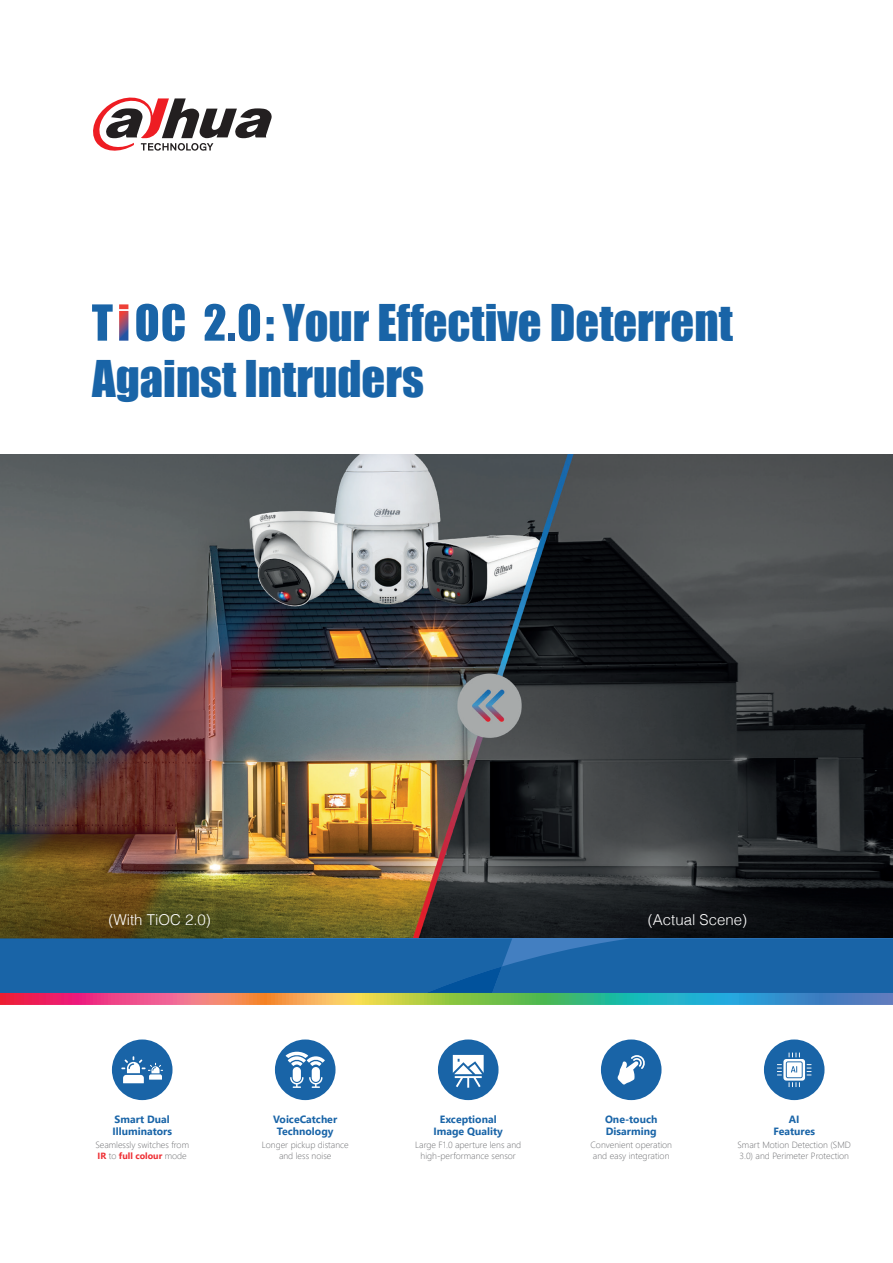
<style>
.page{position:relative;width:893px;height:1263px;background:#fff}
.page>*{position:absolute;margin:0;border:0;box-sizing:border-box;transform-origin:0 0}
.t1{font:46.5px/55.8px "Impact";color:#1964a7}
.t2{font:300 15px "Helvetica";color:#fff}
.t3{font:700 10.5px/12.6px "Segoe UI";color:#1a65a8;text-align:center}
.t4{font:300 9px/10.8px "Segoe UI";color:#6d6e71}
.s1{font-weight:700;color:#ee2e33}
</style>
<div class="page">
<img style="left:0;top:455px;width:893px;height:483px">
<svg style="left:93px;top:97px;width:179px;height:54px"></svg>
<div style="left:0;top:938px;width:893px;height:55px;background:#1964a7"></div>
<div style="left:438px;top:1039px;width:60px;height:61px;background:#1964a7;border-radius:50%"></div>
<div style="left:764px;top:1039px;width:60px;height:61px;background:#1964a7;border-radius:50%"></div>
<div style="left:112px;top:1039px;width:61px;height:61px;background:#1964a7;border-radius:50%"></div>
<div style="left:275px;top:1039px;width:60px;height:61px;background:#1964a7;border-radius:50%"></div>
<div style="left:601px;top:1039px;width:60px;height:61px;background:#1964a7;border-radius:50%"></div>
<svg style="left:121px;top:1056px;width:42px;height:27px"></svg>
<svg style="left:309px;top:1077px;width:13px;height:11px"></svg>
<div style="left:312px;top:1067px;width:8px;height:15px;background:#fff;border-radius:4px"></div>
<svg style="left:290px;top:1077px;width:13px;height:11px"></svg>
<div style="left:293px;top:1067px;width:8px;height:15px;background:#fff;border-radius:4px"></div>
<svg style="left:286px;top:1052px;width:39px;height:14px"></svg>
<svg style="left:617px;top:1055px;width:28px;height:29px"></svg>
<svg style="left:777px;top:1052px;width:34px;height:35px"></svg>
<svg style="left:453px;top:1055px;width:31px;height:33px"></svg>
<svg style="left:0;top:993px;width:893px;height:12px;background:#949280"></svg>
<svg style="left:92px;top:304px;width:21px;height:37px"></svg>
<svg style="left:119px;top:304px;width:9px;height:37px"></svg>
<svg style="left:136px;top:304px;width:49px;height:37px"></svg>
<svg style="left:205px;top:304px;width:20px;height:37px"></svg>
<div style="left:228px;top:333px;width:7px;height:8px;background:#1f5e9f"></div>
<svg style="left:239px;top:304px;width:21px;height:37px"></svg>
<h1 class="t1" style="left:92px;top:294px;width:642px;text-indent:173px">: Your Effective Deterrent<br>Against Intruders</h1>
<h2 class="t2" style="left:108px;top:907px;width:104px">(With TiOC 2.0)</h2>
<h2 class="t2" style="left:648px;top:907px;width:101px">(Actual Scene)</h2>
<p class="t3" style="left:112px;top:1112px;width:61px;text-align:left">Smart Dual<br>Illuminators</p>
<p class="t4" style="left:95px;top:1139px;width:95px">Seamlessly switches from<br><span class="s1">IR</span> to <span class="s1">full colour</span> mode</p>
<p class="t3" style="left:273px;top:1112px;width:65px">VoiceCatcher<br>Technology</p>
<p class="t4" style="left:262px;top:1139px;width:89px;text-align:center">Longer pickup distance and less noise</p>
<p class="t3" style="left:434px;top:1112px;width:71px">Exceptional<br>Image Quality</p>
<p class="t4" style="left:415px;top:1139px;width:108px;text-align:center">Large F1.0 aperture lens and high-performance sensor</p>
<p class="t3" style="left:605px;top:1112px;width:54px;text-align:left">One-touch<br>Disarming</p>
<p class="t4" style="left:590px;top:1139px;width:83px">Convenient operation and easy integration</p>
<p class="t3" style="left:773px;top:1112px;width:43px">AI<br>Features</p>
<p class="t4" style="left:737px;top:1139px;width:115px">Smart Motion Detection (SMD<br>3.0) and Perimeter Protection</p>
</div>
